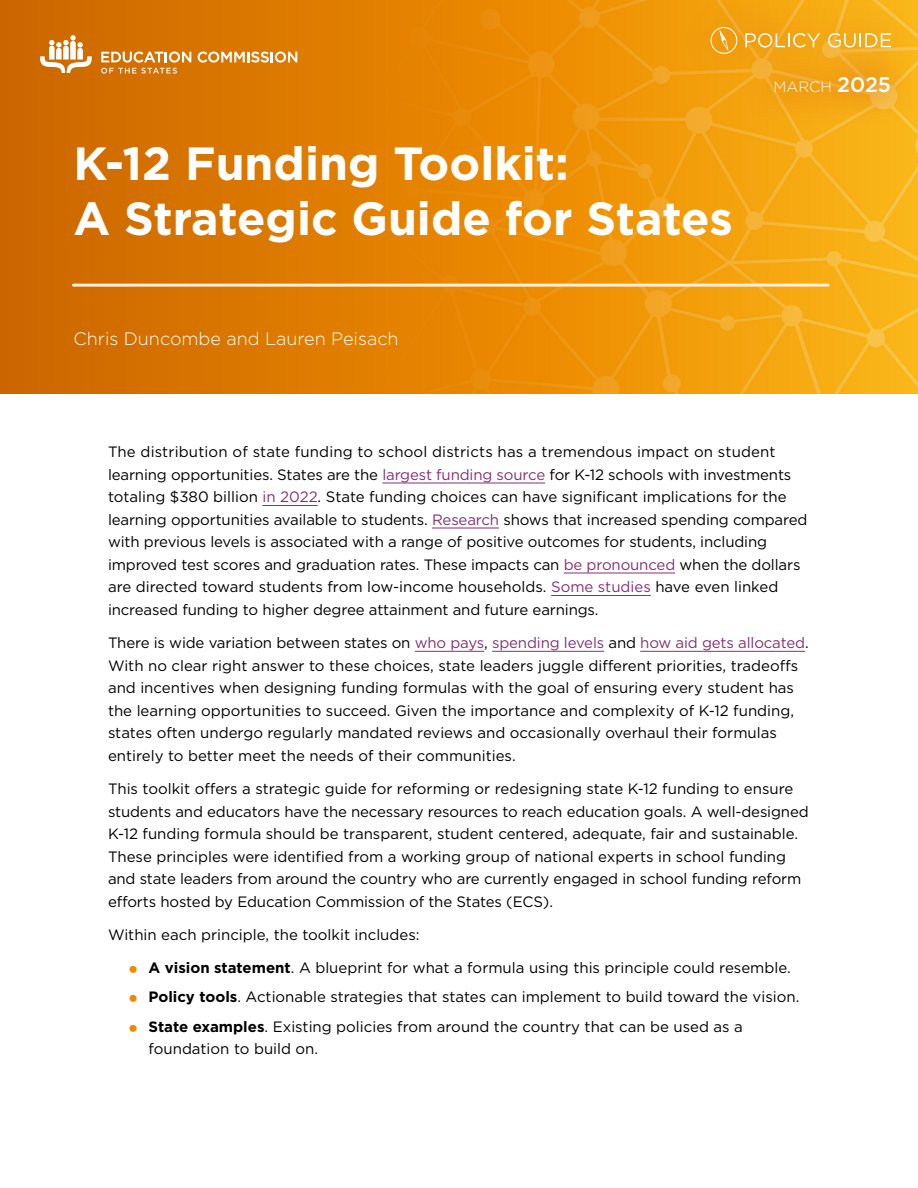
<style>
.page{position:relative;width:918px;height:1188px;background:#fff}
.page>*{position:absolute;margin:0;border:0;box-sizing:border-box;transform-origin:0 0}
.t1{font:700 46.5px/55.8px "Gotham";color:#fff}
.t2{font:300 18px "Gotham";color:#fff}
.t3{font:15px/22.5px "Gotham";color:#000}
.t4{font:300 15px "Gotham";color:#fff}
.s1{font-weight:500;font-size:21px}
.s2{color:#833177}
.s3{color:#ed8b00}
.s4{font-weight:700}
</style>
<div class="page">
<img style="left:0;top:0;width:918px;height:393px">
<div style="left:682px;top:0;width:236px;height:82px;background:#cd4b17;opacity:.75"></div>
<svg style="left:745px;top:33px;width:75px;height:15px"></svg>
<svg style="left:828px;top:33px;width:63px;height:13px"></svg>
<svg style="left:711px;top:27px;width:26px;height:27px"></svg>
<svg style="left:40px;top:35px;width:52px;height:38px"></svg>
<svg style="left:198px;top:52px;width:99px;height:11px"></svg>
<svg style="left:101px;top:52px;width:90px;height:22px;background:#e09849"></svg>
<svg style="left:746px;top:46px;width:172px;height:77px;background:#f3a91c"></svg>
<hr style="left:73px;top:284px;width:755px;height:3px;background:#fceed9">
<hr style="left:382px;top:483px;width:163px;height:1px;background:#833177">
<hr style="left:262px;top:505px;width:56px;height:1px;background:#833177">
<hr style="left:432px;top:528px;width:67px;height:1px;background:#833177">
<hr style="left:564px;top:573px;width:111px;height:1px;background:#833177">
<hr style="left:551px;top:595px;width:100px;height:1px;background:#833177">
<hr style="left:415px;top:651px;width:69px;height:1px;background:#833177">
<hr style="left:492px;top:651px;width:112px;height:1px;background:#833177">
<hr style="left:640px;top:651px;width:165px;height:1px;background:#833177">
<h1 class="t1" style="left:73px;top:135px;width:661px">K-12 Funding Toolkit:<br>A Strategic Guide for States</h1>
<p class="t2" style="left:73px;top:327px;width:327px">Chris Duncombe and Lauren Peisach</p>
<p class="t4" style="left:774px;top:77px;width:119px">MARCH <span class="s1">2025</span></p>
<p class="t3" style="left:108px;top:441px;width:701px">The distribution of state funding to school districts has a tremendous impact on student learning opportunities. States are the <span class="s2">largest funding source</span> for K-12 schools with investments totaling $380 billion <span class="s2">in 2022</span>. State funding choices can have significant implications for the learning opportunities available to students. <span class="s2">Research</span> shows that increased spending compared with previous levels is associated with a range of positive outcomes for students, including improved test scores and graduation rates. These impacts can <span class="s2">be pronounced</span> when the dollars are directed toward students from low-income households. <span class="s2">Some studies</span> have even linked increased funding to higher degree attainment and future earnings.</p>
<p class="t3" style="left:108px;top:631px;width:702px">There is wide variation between states on <span class="s2">who pays</span>, <span class="s2">spending levels</span> and <span class="s2">how aid gets allocated</span>.<br>With no clear right answer to these choices, state leaders juggle different priorities, tradeoffs and incentives when designing funding formulas with the goal of ensuring every student has the learning opportunities to succeed. Given the importance and complexity of K-12 funding, states often undergo regularly mandated reviews and occasionally overhaul their formulas entirely to better meet the needs of their communities.</p>
<p class="t3" style="left:108px;top:777px;width:702px">This toolkit offers a strategic guide for reforming or redesigning state K-12 funding to ensure students and educators have the necessary resources to reach education goals. A well-designed K-12 funding formula should be transparent, student centered, adequate, fair and sustainable.<br>These principles were identified from a working group of national experts in school funding and state leaders from around the country who are currently engaged in school funding reform efforts hosted by Education Commission of the States (ECS).</p>
<p class="t3" style="left:108px;top:923px;width:313px">Within each principle, the toolkit includes:</p>
<p class="t3" style="left:128px;top:953px;width:673px;line-height:29.2px"><span class="s3">⚫</span> <span class="s4">A vision statement</span>. A blueprint for what a formula using this principle could resemble. <span class="s3">⚫</span> <span class="s4">Policy tools</span>. Actionable strategies that states can implement to build toward the vision. <span class="s3">⚫</span> <span class="s4">State examples</span>. Existing policies from around the country that can be used as a</p>
<p class="t3" style="left:148px;top:1037px;width:171px">foundation to build on.</p>
</div>
